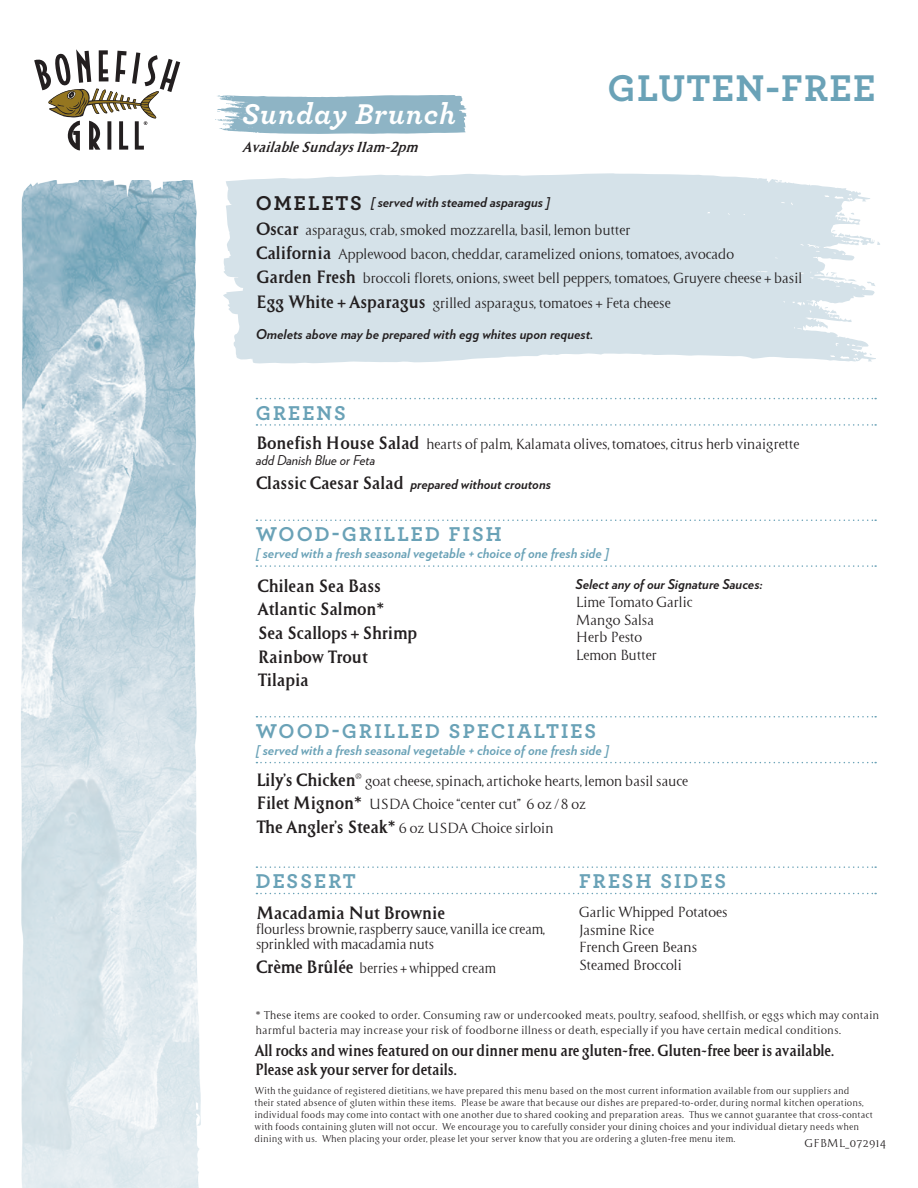
<style>
.page{position:relative;width:918px;height:1188px;background:#fff}
.page>*{position:absolute;margin:0;border:0;box-sizing:border-box;transform-origin:0 0}
.t1{font:700 39px "Archer";letter-spacing:.03em;color:#6aa2b7}
.t2{font:italic 700 30px "Archer";letter-spacing:.03em;color:#fff}
.t3{font:700 21px "Archer";letter-spacing:.1em;color:#6aa2b7}
.t4{font:800 16.5px/23.7px "Cyan";letter-spacing:-.04em;color:#231f20}
.t5{font:800 15px/19.5px "Cyan";letter-spacing:-.05em;color:#231f20;scale:.96 1}
.t6{font:13.5px/17.7px "Cyan";letter-spacing:-.04em;color:#231f20}
.t7{font:italic 700 13.5px/23.7px "Verlag";color:#231f20}
.t8{font:italic 700 13.5px "Verlag";color:#6aa2b7}
.t9{font:13.5px "Cyan";letter-spacing:-.04em;color:#231f20;scale:.96 1}
.t10{font:italic 800 13.5px "Cyan";color:#231f20}
.t11{font:10.5px/14.4px "Cyan";letter-spacing:-.005em;color:#231f20}
.t12{font:9px/12px "Cyan";color:#231f20}
.s1{font-size:29.7px}
.s2{font-family:"Archer";font-style:normal;font-size:21px}
.s3{font-weight:800;font-size:16.5px}
.s4{font-weight:400}
.s5{font-family:"Cyan";font-weight:800;font-style:normal;font-size:16.5px}
</style>
<div class="page">
<svg style="left:215px;top:95px;width:252px;height:39px;background:#9abccb"></svg>
<svg style="left:223px;top:173px;width:653px;height:191px;background:#d9e5eb"></svg>
<svg style="left:825px;top:307px;width:12px;height:6px"></svg>
<svg style="left:845px;top:234px;width:35px;height:11px"></svg>
<svg style="left:833px;top:209px;width:12px;height:7px"></svg>
<svg style="left:867px;top:281px;width:9px;height:5px"></svg>
<svg style="left:826px;top:272px;width:11px;height:4px"></svg>
<svg style="left:845px;top:279px;width:12px;height:3px"></svg>
<svg style="left:34px;top:49px;width:146px;height:101px"></svg>
<svg style="left:256px;top:398px;width:620px;height:1px"></svg>
<svg style="left:256px;top:424px;width:620px;height:2px"></svg>
<svg style="left:256px;top:520px;width:620px;height:1px"></svg>
<svg style="left:256px;top:565px;width:620px;height:2px"></svg>
<svg style="left:256px;top:716px;width:620px;height:2px"></svg>
<svg style="left:256px;top:762px;width:620px;height:1px"></svg>
<svg style="left:256px;top:866px;width:620px;height:2px"></svg>
<svg style="left:256px;top:893px;width:620px;height:1px"></svg>
<img style="left:21px;top:180px;width:180px;height:1008px">
<h2 class="t2" style="left:242px;top:90px;width:215px">Sunda<span class="s1">y</span> Brunch</h2>
<p class="t10" style="left:242px;top:139px;width:182px">AvailableSundays11am-2pm</p>
<p class="t7" style="left:256px;top:190px;width:296px"><span class="s2">OMELETS</span> [ served with steamed asparagus ]</p>
<h1 class="t1" style="left:608px;top:58px;width:270px">GLUTEN-FREE</h1>
<p class="t6" style="left:256px;top:218px;width:548px;line-height:24.3px"><span class="s3">Oscar</span> asparagus, crab, smoked mozzarella, basil, lemon butter<br><span class="s3">California</span> Applewood bacon, cheddar, caramelized onions, tomatoes, avocado<br><span class="s3">Garden Fresh</span> broccoli florets, onions, sweet bell peppers, tomatoes, Gruyere cheese + basil <span class="s3">Egg White + Asparagus</span> grilled asparagus, tomatoes + Feta cheese</p>
<p class="t7" style="left:256px;top:321px;width:339px">Omelets above may be prepared with egg whites upon request.</p>
<h3 class="t3" style="left:256px;top:396px;width:16px">GREENS</h3>
<p class="t6" style="left:256px;top:435px;width:546px"><span class="s3">Bonefish House Salad</span> hearts of palm, Kalamata olives, tomatoes, citrus herb vinaigrette</p>
<p class="t7" style="left:256px;top:448px;width:297px"><span class="s4">add Danish Blue or Feta<br></span><span class="s5">Classic Caesar Salad</span> prepared without croutons</p>
<h3 class="t3" style="left:256px;top:518px;width:20px">WOOD</h3>
<h3 class="t3" style="left:332px;top:518px;width:171px">-GRILLED FISH</h3>
<p class="t8" style="left:256px;top:543px;width:355px">[ served with a fresh seasonal vegetable + choice of one fresh side ]</p>
<p class="t4" style="left:257px;top:574px;width:162px">Chilean Sea Bass<br>Atlantic Salmon*<br>Sea Scallops + Shrimp<br>Rainbow Trout<br>Tilapia</p>
<p class="t7" style="left:576px;top:572px;width:189px">Select any of our Signature Sauces:</p>
<p class="t6" style="left:576px;top:593px;width:119px">Lime Tomato Garlic<br>Mango Salsa<br>Herb Pesto<br>Lemon Butter</p>
<h3 class="t3" style="left:256px;top:714px;width:342px">WOOD-GRILLED SPECIALTIES</h3>
<p class="t8" style="left:256px;top:739px;width:355px">[ served with a fresh seasonal vegetable + choice of one fresh side ]</p>
<p class="t6" style="left:256px;top:769px;width:434px;line-height:23.7px"><span class="s3">Lily’s Chicken</span>® goat cheese, spinach, artichoke hearts, lemon basil sauce<br><span class="s3">Filet Mignon*</span> USDA Choice “center cut” 6 oz / 8 oz<br><span class="s3">The Angler’s Steak*</span> 6 oz USDA Choice sirloin</p>
<h3 class="t3" style="left:256px;top:865px;width:102px">DESSERT</h3>
<h3 class="t3" style="left:579px;top:865px;width:148px">FRESH SIDES</h3>
<p class="t4" style="left:256px;top:901px;width:191px">Macadamia Nut Brownie</p>
<p class="t6" style="left:256px;top:922px;width:291px;line-height:15px">flourless brownie, raspberry sauce, vanilla ice cream, sprinkled with macadamia nuts</p>
<p class="t9" style="left:256px;top:959px;width:252px"><span class="s3">Crème Brûlée</span> berries + whipped cream</p>
<p class="t6" style="left:579px;top:903px;width:151px">Garlic Whipped Potatoes<br>Jasmine Rice<br>French Green Beans<br>Steamed Broccoli</p>
<p class="t11" style="left:256px;top:1008px;width:625px">* These items are cooked to order. Consuming raw or undercooked meats, poultry, seafood, shellfish, or eggs which may contain harmful bacteria may increase your risk of foodborne illness or death, especially if you have certain medical conditions.</p>
<p class="t5" style="left:255px;top:1041px;width:606px">All rocks and wines featured on our dinner menu are gluten-free. Gluten-free beer is available.<br>Please ask your server for details.</p>
<p class="t12" style="left:255px;top:1085px;width:620px">With the guidance of registered dietitians, we have prepared this menu based on the most current information available from our suppliers and<br>their stated absence of gluten within these items. Please be aware that because our dishes are prepared-to-order, during normal kitchen operations, individual foods may come into contact with one another due to shared cooking and preparation areas. Thus we cannot guarantee that cross-contact with foods containing gluten will not occur. We encourage you to carefully consider your dining choices and your individual dietary needs when dining with us. When placing your order, please let your server know that you are ordering a gluten-free menu item.</p>
<p class="t11" style="left:804px;top:1136px;width:84px">GFBML_072914</p>
</div>
